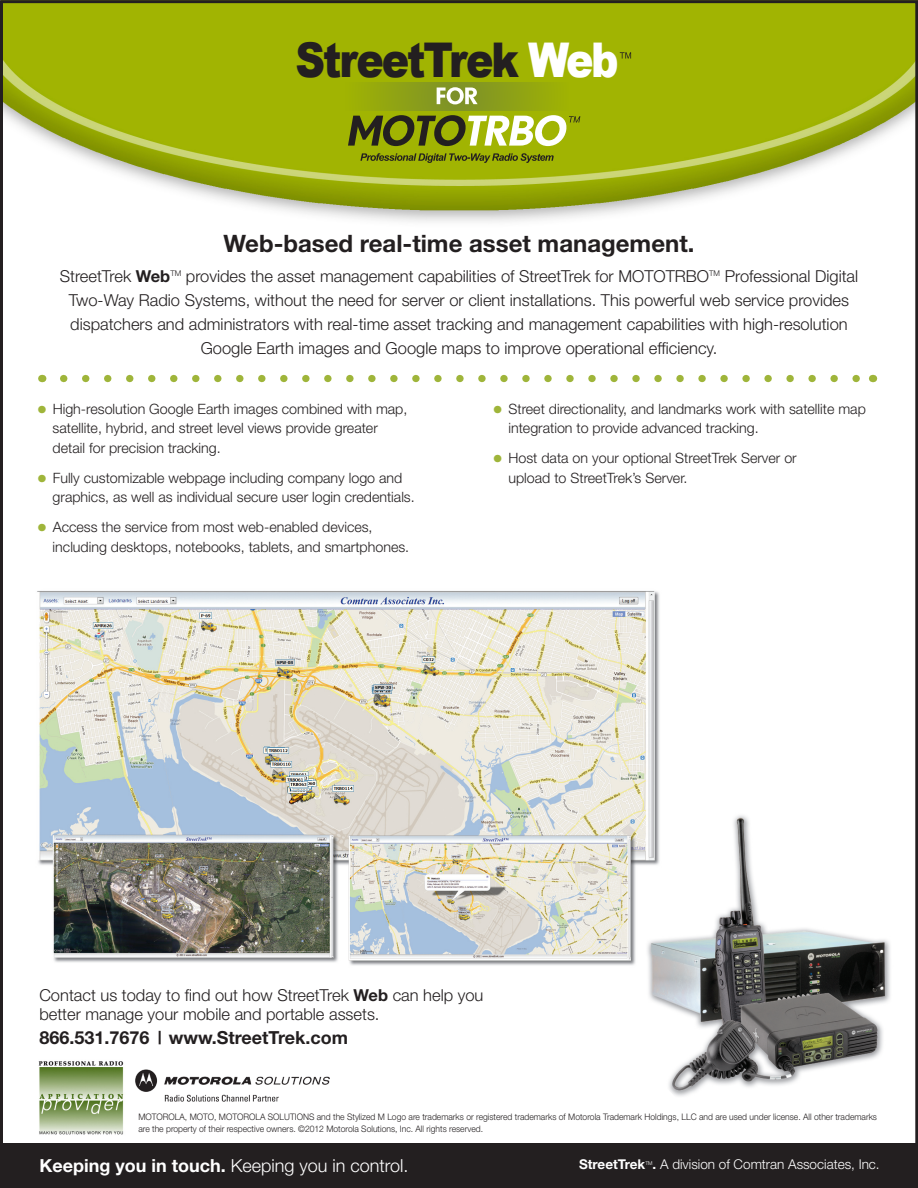
<style>
.page{position:relative;width:918px;height:1188px;background:#fff}
.page>*{position:absolute;margin:0;border:0;box-sizing:border-box;transform-origin:0 0}
.t1{font:900 47.85px "Arial";letter-spacing:-.05em;color:#231f20;scale:.86 1}
.t2{font:700 24px "Helvetica Neue";color:#231f20}
.t3{font:300 18px "Helvetica Neue";color:#fff}
.t4{font:700 18px "Helvetica Neue";color:#231f20}
.t5{font:300 16.5px/24px "Helvetica Neue";color:#231f20;text-align:center}
.t6{font:300 14.25px "Helvetica Neue";color:#231f20}
.t7{font:300 13.5px "Helvetica Neue";color:#fff}
.t8{font:700 13.5px "Helvetica Neue";color:#fff}
.t9{font:300 9px/12px "Helvetica Neue";color:#231f20;scale:.95 1}
.t10{font:300 5.25px "Helvetica Neue";color:#fff}
.s1{color:#fff}
.s2{font-weight:700}
.s3{font-size:21px;color:#9fb53a}
</style>
<div class="page">
<img style="left:4px;top:4px;width:910px;height:218px">
<img style="left:38px;top:1061px;width:86px;height:74px">
<svg style="left:64px;top:375px;width:796px;height:7px"></svg>
<div style="left:1px;top:1143px;width:916px;height:45px;background:#231f20"></div>
<img style="left:135px;top:1069px;width:195px;height:33px">
<svg style="left:345px;top:82px;width:224px;height:28px;background:#90a314"></svg>
<svg style="left:360px;top:153px;width:194px;height:10px;background:#77820b"></svg>
<svg style="left:437px;top:87px;width:41px;height:17px"></svg>
<svg style="left:348px;top:115px;width:119px;height:31px;background:#626a10"></svg>
<svg style="left:467px;top:115px;width:101px;height:31px"></svg>
<svg style="left:569px;top:116px;width:11px;height:7px"></svg>
<svg style="left:620px;top:52px;width:11px;height:7px"></svg>
<img style="left:37px;top:591px;width:623px;height:375px">
<img style="left:642px;top:803px;width:248px;height:293px">
<h1 class="t1" style="left:296px;top:25px;width:377px">StreetTrek <span class="s1">Web</span></h1>
<p class="t2" style="left:224px;top:228px;width:472px">Web-based real-time asset management.</p>
<p class="t5" style="left:60px;top:264px;width:800px">StreetTrek <span class="s2">Web</span><sup>TM</sup> provides the asset management capabilities of StreetTrek for MOTOTRBO<sup>TM</sup> Professional Digital Two-Way Radio Systems, without the need for server or client installations. This powerful web service provides dispatchers and administrators with real-time asset tracking and management capabilities with high-resolution Google Earth images and Google maps to improve operational efficiency.</p>
<p class="t6" style="left:37px;top:400px;width:372px"><span class="s3">•</span> High-resolution Google Earth images combined with map,</p>
<p class="t6" style="left:53px;top:419px;width:327px">satellite, hybrid, and street level views provide greater</p>
<p class="t6" style="left:53px;top:439px;width:170px">detail for precision tracking.</p>
<p class="t6" style="left:37px;top:469px;width:367px"><span class="s3">•</span> Fully customizable webpage including company logo and</p>
<p class="t6" style="left:53px;top:488px;width:364px">graphics, as well as individual secure user login credentials.</p>
<p class="t6" style="left:37px;top:518px;width:337px"><span class="s3">•</span> Access the service from most web-enabled devices,</p>
<p class="t6" style="left:53px;top:538px;width:358px">including desktops, notebooks, tablets, and smartphones.</p>
<p class="t6" style="left:493px;top:400px;width:375px"><span class="s3">•</span> Street directionality, and landmarks work with satellite map</p>
<p class="t6" style="left:508px;top:420px;width:252px">integration to provide advanced tracking.</p>
<p class="t6" style="left:493px;top:450px;width:306px"><span class="s3">•</span> Host data on your optional StreetTrek Server or</p>
<p class="t6" style="left:508px;top:469px;width:181px">upload to StreetTrek’s Server.</p>
<p class="t5" style="left:39px;top:983px;width:446px">Contact us today to find out how StreetTrek <span class="s2">Web</span> can help you</p>
<p class="t5" style="left:39px;top:1002px;width:342px">better manage your mobile and portable assets.</p>
<p class="t4" style="left:39px;top:1027px;width:310px">866.531.7676 | www.StreetTrek.com</p>
<p class="t9" style="left:138px;top:1110px;width:779px">MOTOROLA, MOTO, MOTOROLA SOLUTIONS and the Stylized M Logo are trademarks or registered trademarks of Motorola Trademark Holdings, LLC and are used under license. All other trademarks are the property of their respective owners. ©2012 Motorola Solutions, Inc. All rights reserved.</p>
<p class="t3" style="left:39px;top:1154px;width:371px"><span class="s2">Keeping you in touch.</span> Keeping you in control.</p>
<p class="t8" style="left:579px;top:1156px;width:68px">StreetTrek</p>
<p class="t10" style="left:645px;top:1160px;width:9px">TM</p>
<p class="t7" style="left:653px;top:1156px;width:229px"><span class="s2">.</span> A division of Comtran Associates, Inc.</p>
</div>
